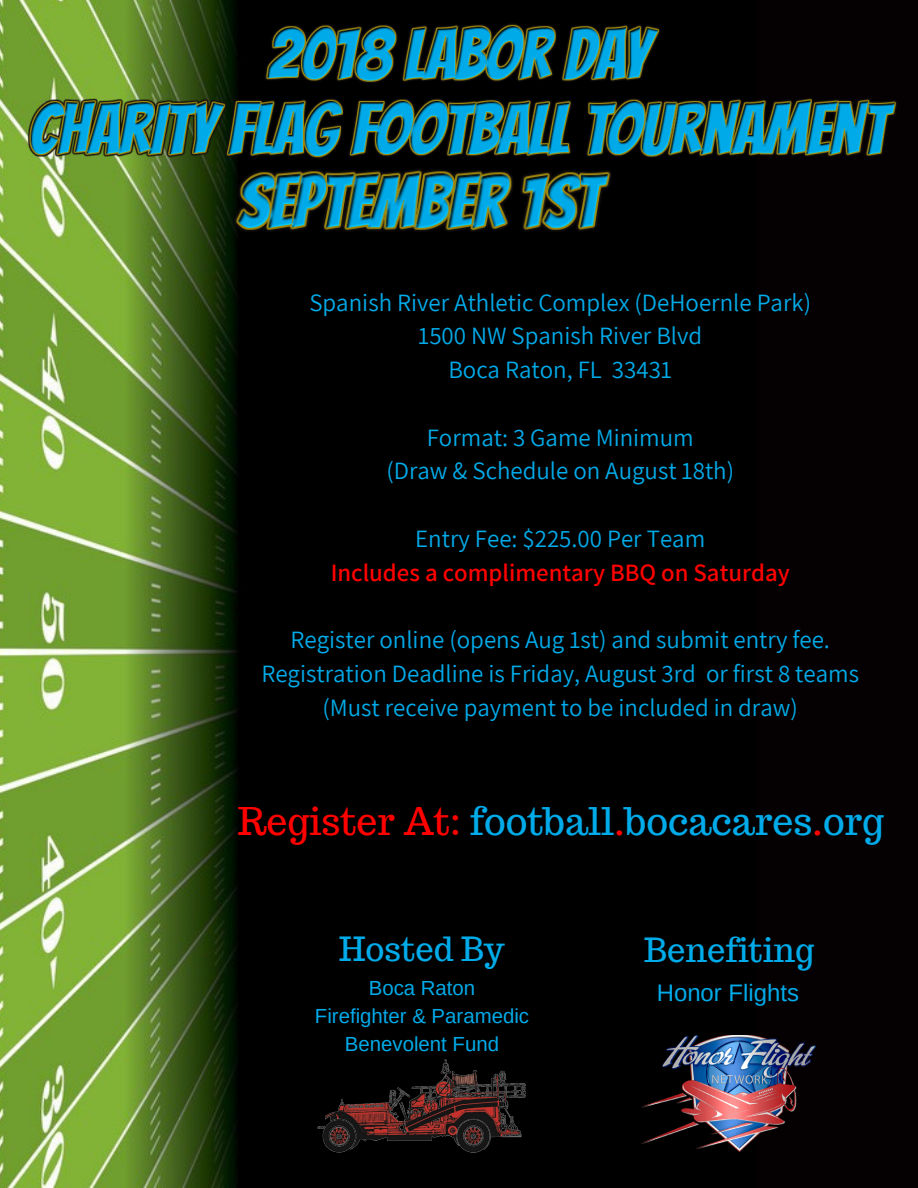
<style>
.page{position:relative;width:918px;height:1188px;background:#fff}
.page>*{position:absolute;margin:0;border:0;box-sizing:border-box;transform-origin:0 0}
.t1{font:37.35px "Trocchi";color:#00abe9}
.t2{font:32.7px "Trocchi";color:#00abe9}
.t3{font:24.9px/33.8px "Assistant";color:#00abe9;text-align:center}
.t4{font:600 24.9px "Assistant";color:#ff0200}
.t5{font:23.85px "Arimo";color:#00abe9}
.t6{font:20.4px/28.2px "Arimo";color:#00abe9;text-align:center}
.s1{color:#ff0200}
</style>
<div class="page">
<img style="left:0;top:0;width:918px;height:1188px">
<img style="left:317px;top:1060px;width:211px;height:93px">
<img style="left:640px;top:1035px;width:176px;height:117px">
<img style="left:26px;top:15px;width:872px;height:155px">
<img style="left:233px;top:159px;width:379px;height:86px">
<p class="t3" style="left:309px;top:284px;width:503px">Spanish River Athletic Complex (DeHoernle Park)<br>1500 NW Spanish River Blvd<br>Boca Raton, FL 33431</p>
<p class="t3" style="left:386px;top:419px;width:349px">Format: 3 Game Minimum<br>(Draw &amp; Schedule on August 18th)</p>
<p class="t3" style="left:415px;top:521px;width:292px">Entry Fee: $225.00 Per Team</p>
<p class="t4" style="left:331px;top:555px;width:461px">Includes a complimentary BBQ on Saturday</p>
<p class="t3" style="left:261px;top:622px;width:599px">Register online (opens Aug 1st) and submit entry fee.<br>Registration Deadline is Friday, August 3rd or first 8 teams (Must receive payment to be included in draw)</p>
<h1 class="t1" style="left:238px;top:797px;width:648px"><span class="s1">Register At:</span> football<span class="s1">.</span>bocacares<span class="s1">.</span>org</h1>
<h2 class="t2" style="left:339px;top:927px;width:167px">Hosted By</h2>
<p class="t6" style="left:315px;top:973px;width:216px">Boca Raton<br>Firefighter &amp; Paramedic<br>Benevolent Fund</p>
<h2 class="t2" style="left:644px;top:929px;width:172px">Benefiting</h2>
<p class="t5" style="left:657px;top:980px;width:144px">Honor Flights</p>
</div>
